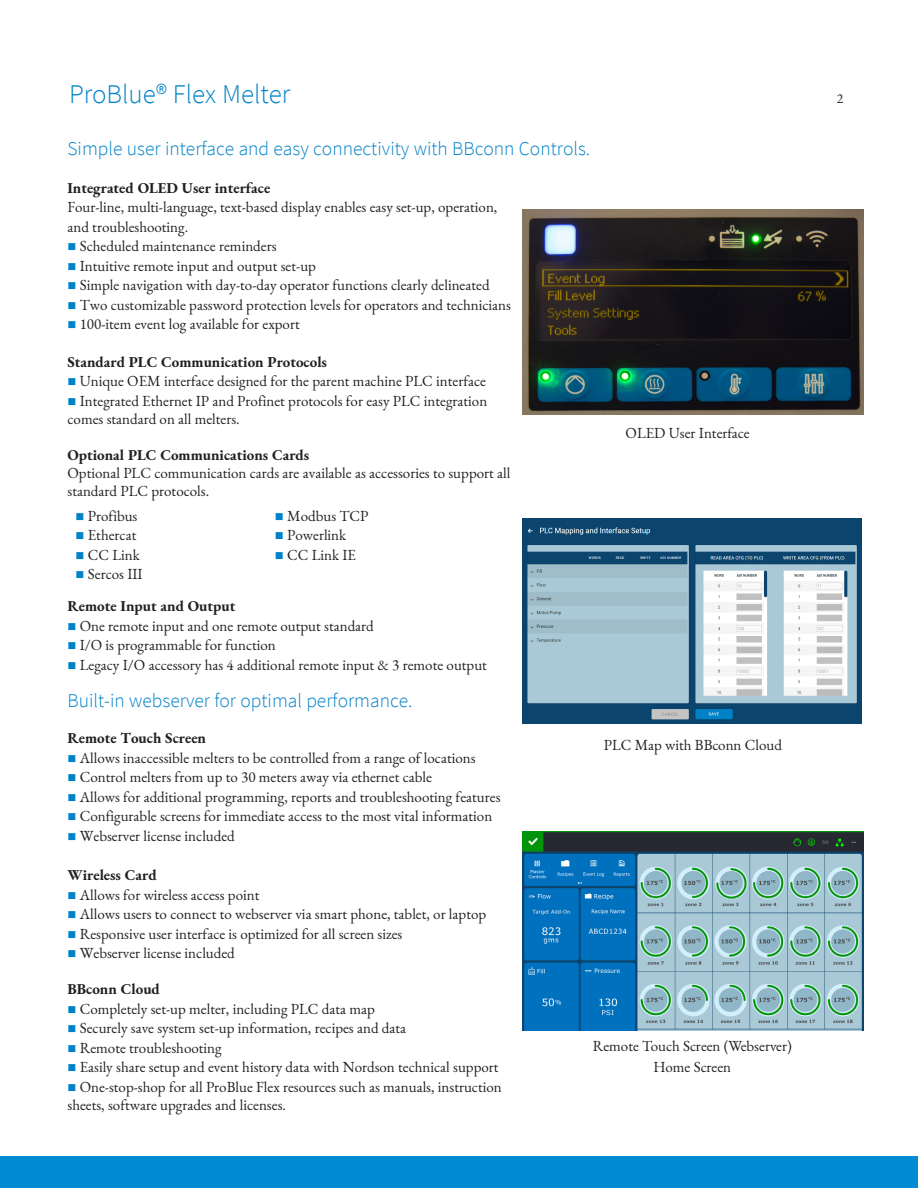
<style>
.page{position:relative;width:918px;height:1188px;background:#fff}
.page>*{position:absolute;margin:0;border:0;box-sizing:border-box;transform-origin:0 0}
.t1{font:300 27px "Source Sans Pro";color:#0082c8}
.Body_Copy{font:300 19.5px "Source Sans Pro";color:#0082c8}
.Body_Copy-2{font:15px/18px "EB Garamond";color:#231f20}
.Body_Copy-3{font:700 15px "EB Garamond";color:#231f20}
.Subhead{font:13.5px "EB Garamond";color:#231f20}
.s1{color:#0082c8}
</style>
<div class="page">
<img style="left:522px;top:210px;width:342px;height:205px">
<img style="left:522px;top:518px;width:340px;height:205px">
<img style="left:522px;top:831px;width:342px;height:199px">
<div style="left:0;top:1156px;width:918px;height:32px;background:#008cd2"></div>
<p class="t1" style="left:69px;top:77px;width:223px">ProBlue® Flex Melter</p>
<p class="Subhead" style="left:837px;top:89px;width:8px">2</p>
<p class="Body_Copy" style="left:68px;top:137px;width:524px">Simple user interface and easy connectivity with BBconn Controls.</p>
<p class="Body_Copy-3" style="left:68px;top:177px;width:204px">Integrated OLED User interface</p>
<p class="Body_Copy-2" style="left:68px;top:197px;width:431px;line-height:19.5px">Four-line, multi-language, text-based display enables easy set-up, operation, and troubleshooting.</p>
<p class="Body_Copy-2" style="left:68px;top:237px;width:211px"><span class="s1">■</span> Scheduled maintenance reminders</p>
<p class="Body_Copy-2" style="left:68px;top:257px;width:250px"><span class="s1">■</span> Intuitive remote input and output set-up</p>
<p class="Body_Copy-2" style="left:68px;top:276px;width:424px"><span class="s1">■</span> Simple navigation with day-to-day operator functions clearly delineated</p>
<p class="Body_Copy-2" style="left:68px;top:296px;width:445px"><span class="s1">■</span> Two customizable password protection levels for operators and technicians</p>
<p class="Body_Copy-2" style="left:68px;top:315px;width:234px"><span class="s1">■</span> 100-item event log available for export</p>
<p class="Body_Copy-3" style="left:68px;top:351px;width:261px">Standard PLC Communication Protocols</p>
<p class="Body_Copy-2" style="left:68px;top:372px;width:420px"><span class="s1">■</span> Unique OEM interface designed for the parent machine PLC interface</p>
<p class="Body_Copy-2" style="left:68px;top:392px;width:421px"><span class="s1">■</span> Integrated Ethernet IP and Profinet protocols for easy PLC integration comes standard on all melters.</p>
<p class="Body_Copy-3" style="left:68px;top:444px;width:243px">Optional PLC Communications Cards</p>
<p class="Body_Copy-2" style="left:68px;top:464px;width:444px">Optional PLC communication cards are available as accessories to support all standard PLC protocols.</p>
<p class="Body_Copy-2" style="left:76px;top:507px;width:63px"><span class="s1">■</span> Profibus</p>
<p class="Body_Copy-2" style="left:76px;top:526px;width:62px"><span class="s1">■</span> Ethercat</p>
<p class="Body_Copy-2" style="left:76px;top:546px;width:66px"><span class="s1">■</span> CC Link</p>
<p class="Body_Copy-2" style="left:76px;top:565px;width:69px"><span class="s1">■</span> Sercos III</p>
<p class="Body_Copy-2" style="left:626px;top:424px;width:125px">OLED User Interface</p>
<p class="Body_Copy-2" style="left:275px;top:507px;width:95px"><span class="s1">■</span> Modbus TCP</p>
<p class="Body_Copy-2" style="left:275px;top:526px;width:73px"><span class="s1">■</span> Powerlink</p>
<p class="Body_Copy-2" style="left:275px;top:546px;width:83px"><span class="s1">■</span> CC Link IE</p>
<p class="Body_Copy-3" style="left:68px;top:596px;width:169px">Remote Input and Output</p>
<p class="Body_Copy-2" style="left:68px;top:617px;width:308px"><span class="s1">■</span> One remote input and one remote output standard</p>
<p class="Body_Copy-2" style="left:68px;top:636px;width:210px"><span class="s1">■</span> I/O is programmable for function</p>
<p class="Body_Copy-2" style="left:68px;top:656px;width:421px"><span class="s1">■</span> Legacy I/O accessory has 4 additional remote input &amp; 3 remote output</p>
<p class="Body_Copy" style="left:68px;top:689px;width:347px">Built-in webserver for optimal performance.</p>
<p class="Body_Copy-3" style="left:68px;top:728px;width:140px">Remote Touch Screen</p>
<p class="Body_Copy-2" style="left:68px;top:749px;width:410px"><span class="s1">■</span> Allows inaccessible melters to be controlled from a range of locations</p>
<p class="Body_Copy-2" style="left:68px;top:768px;width:366px"><span class="s1">■</span> Control melters from up to 30 meters away via ethernet cable</p>
<p class="Body_Copy-2" style="left:68px;top:788px;width:435px"><span class="s1">■</span> Allows for additional programming, reports and troubleshooting features</p>
<p class="Body_Copy-2" style="left:68px;top:807px;width:426px"><span class="s1">■</span> Configurable screens for immediate access to the most vital information</p>
<p class="Body_Copy-2" style="left:68px;top:827px;width:169px"><span class="s1">■</span> Webserver license included</p>
<p class="Body_Copy-3" style="left:68px;top:865px;width:91px">Wireless Card</p>
<p class="Body_Copy-2" style="left:68px;top:886px;width:193px"><span class="s1">■</span> Allows for wireless access point</p>
<p class="Body_Copy-2" style="left:68px;top:905px;width:420px"><span class="s1">■</span> Allows users to connect to webserver via smart phone, tablet, or laptop</p>
<p class="Body_Copy-2" style="left:68px;top:925px;width:336px"><span class="s1">■</span> Responsive user interface is optimized for all screen sizes</p>
<p class="Body_Copy-2" style="left:68px;top:944px;width:169px"><span class="s1">■</span> Webserver license included</p>
<p class="Body_Copy-3" style="left:68px;top:979px;width:94px">BBconn Cloud</p>
<p class="Body_Copy-2" style="left:68px;top:1000px;width:309px"><span class="s1">■</span> Completely set-up melter, including PLC data map</p>
<p class="Body_Copy-2" style="left:68px;top:1019px;width:340px"><span class="s1">■</span> Securely save system set-up information, recipes and data</p>
<p class="Body_Copy-2" style="left:68px;top:1039px;width:156px"><span class="s1">■</span> Remote troubleshooting</p>
<p class="Body_Copy-2" style="left:68px;top:1058px;width:433px"><span class="s1">■</span> Easily share setup and event history data with Nordson technical support</p>
<p class="Body_Copy-2" style="left:68px;top:1078px;width:436px"><span class="s1">■</span> One-stop-shop for all ProBlue Flex resources such as manuals, instruction sheets, software upgrades and licenses.</p>
<p class="Body_Copy-2" style="left:604px;top:736px;width:180px">PLC Map with BBconn Cloud</p>
<p class="Body_Copy-2" style="left:593px;top:1037px;width:201px">Remote Touch Screen (Webserver)</p>
<p class="Body_Copy-2" style="left:653px;top:1058px;width:79px">Home Screen</p>
</div>
